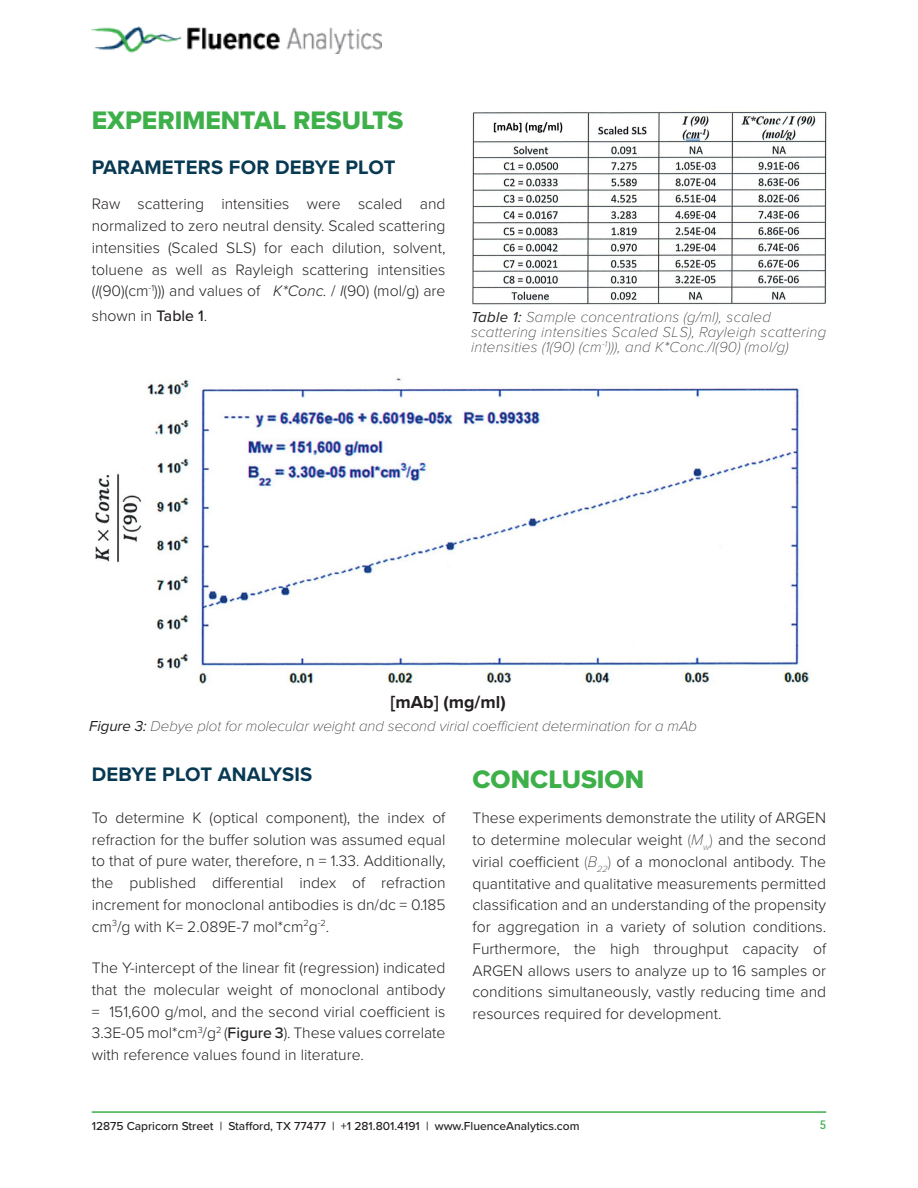
<style>
.page{position:relative;width:918px;height:1188px;background:#fff}
.page>*{position:absolute;margin:0;border:0;box-sizing:border-box;transform-origin:0 0}
.Body{font:26.25px "Proxima Nova Extrabld";color:#3eb049}
.subtitle{font:700 20.25px "Proxima Nova";letter-spacing:.01em;color:#083952}
.Body-2{font:700 20.25px "Proxima Nova";letter-spacing:.01em;color:#083952}
.Body-3{font:700 18px "Proxima Nova";color:#231f20}
.Body-4{font:300 15.75px/21.8px "Proxima Nova";color:#231f20;text-align:justify}
.t1{font:italic 100 15px/15px "Proxima Nova";letter-spacing:.02em;color:#231f20}
.t2{font:italic 100 15px "Proxima Nova";color:#231f20}
.t3{font:500 12px "Proxima Nova";color:#231f20}
.t4{font:500 12px "URWDIN";color:#3eb049}
.s1{font-style:italic}
.s2{font-weight:500}
.s3{font-weight:400}
.s4{font-family:"Proxima Nova T";font-weight:100}
.s5{font-weight:100;font-style:italic}
</style>
<div class="page">
<hr style="left:92px;top:1111px;width:734px;height:2px;background:#3eb049">
<img style="left:95px;top:378px;width:715px;height:306px">
<img style="left:472px;top:111px;width:354px;height:194px">
<img style="left:91px;top:26px;width:291px;height:27px">
<p class="Body" style="left:92px;top:100px;width:313px">EXPERIMENTAL RESULTS</p>
<p class="subtitle" style="left:92px;top:152px;width:305px">PARAMETERS FOR DEBYE PLOT</p>
<p class="Body-4" style="left:92px;top:192px;width:355px">Raw scattering intensities were scaled and normalized to zero neutral density. Scaled scattering intensities (Scaled SLS) for each dilution, solvent, toluene as well as Rayleigh scattering intensities (<span class="s1">I</span>(90)(cm<sup>-1</sup>))) and values of <span class="s1">K*Conc.</span> / <span class="s1">I</span>(90) (mol/g) are</p>
<p class="Body-4" style="left:92px;top:304px;width:117px">shown in <span class="s2">Table 1</span>.</p>
<p class="t1" style="left:471px;top:309px;width:357px"><span class="s3">Table 1:</span> Sample concentrations (g/ml), scaled scattering intensities Scaled SLS), Rayleigh scattering intensities (1(90) (cm<sup>-1</sup>))), and K*Conc./I(90) (mol/g)</p>
<p class="Body-3" style="left:391px;top:689px;width:117px">[mAb] (mg/ml)</p>
<p class="t2" style="left:89px;top:715px;width:610px"><span class="s3">Figure 3:</span> Debye plot for molecular weight and second virial coefficient determination for a mAb</p>
<p class="Body-2" style="left:92px;top:760px;width:222px">DEBYE PLOT ANALYSIS</p>
<p class="Body-4" style="left:92px;top:806px;width:355px">To determine K (optical component), the index of refraction for the buffer solution was assumed equal to that of pure water, therefore, n = 1.33. Additionally, the published differential index of refraction increment for monoclonal antibodies is dn/dc = 0.185 cm<sup>3</sup>/g with K= 2.089E-7 mol*cm<sup>2</sup>g<sup>-2</sup>.</p>
<p class="Body-4" style="left:92px;top:956px;width:355px">The Y-intercept of the linear fit (regression) indicated that the molecular weight of monoclonal antibody = 151,600 g/mol, and the second virial coefficient is 3.3E-05 mol*cm<sup>3</sup>/g<sup>2</sup> (<span class="s2">Figure 3</span>). These values correlate with reference values found in literature.</p>
<p class="Body" style="left:472px;top:760px;width:173px">CONCLUSION</p>
<p class="Body-4" style="left:472px;top:806px;width:355px">These experiments demonstrate the utility of ARGEN to determine molecular weight <span class="s4">(</span><span class="s5">M</span><sub>w</sub><span class="s4">)</span> and the second virial coefficient <span class="s4">(</span><span class="s5">B</span><sub>22</sub><span class="s4">)</span> of a monoclonal antibody. The quantitative and qualitative measurements permitted classification and an understanding of the propensity for aggregation in a variety of solution conditions.<br>Furthermore, the high throughput capacity of ARGEN allows users to analyze up to 16 samples or conditions simultaneously, vastly reducing time and resources required for development.</p>
<p class="t3" style="left:92px;top:1117px;width:489px">12875 Capricorn Street | Stafford, TX 77477 | +1 281.801.4191 | www.FluenceAnalytics.com</p>
<p class="t4" style="left:820px;top:1117px;width:8px">5</p>
</div>
